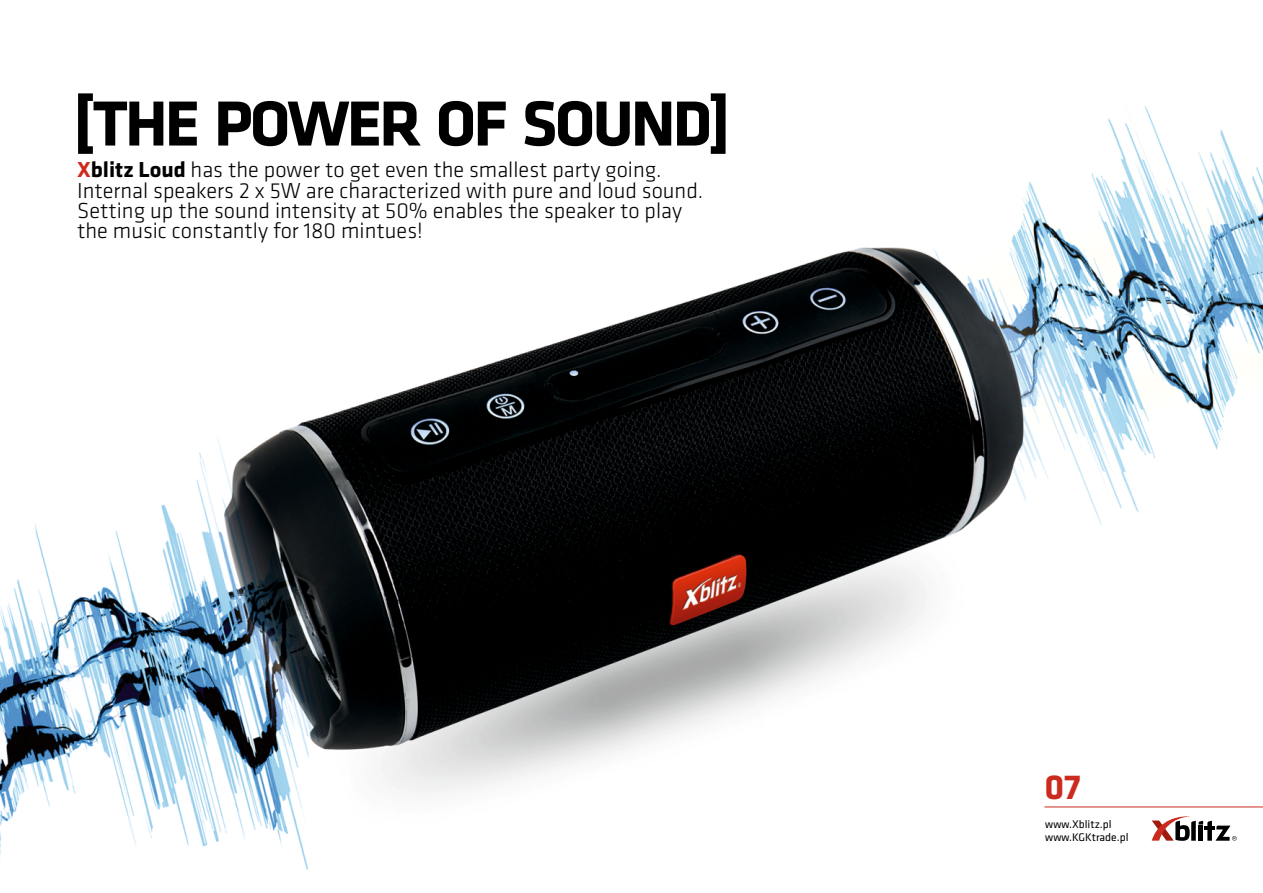
<style>
.page{position:relative;width:1263px;height:893px;background:#fff}
.page>*{position:absolute;margin:0;border:0;box-sizing:border-box;transform-origin:0 0}
.t1{font:700 66px "Klavika";letter-spacing:-.04em;color:#000}
.t2{font:700 36px "Klavika";color:#cb2a1e}
.t3{font:300 22.5px/20.2px "Klavika";color:#000}
.t4{font:11.55px/12.9px "Klavika";color:#000}
.s1{font-weight:700;color:#ce291c}
.s2{font-weight:700}
</style>
<div class="page">
<img style="left:0;top:105px;width:1263px;height:765px">
<hr style="left:1044px;top:806px;width:219px;height:1px;background:#cb2a1e">
<svg style="left:1152px;top:815px;width:85px;height:26px"></svg>
<h1 class="t1" style="left:73px;top:96px;width:659px">[THE POWER OF SOUND]</h1>
<p class="t3" style="left:77px;top:161px;width:628px"><span class="s1">X</span><span class="s2">blitz Loud</span> has the power to get even the smallest party going.<br>Internal speakers 2 x 5W are characterized with pure and loud sound.<br>Setting up the sound intensity at 50% enables the speaker to play the music constantly for 180 mintues!</p>
<h2 class="t2" style="left:1044px;top:772px;width:38px">07</h2>
<p class="t4" style="left:1045px;top:819px;width:85px">www.Xblitz.pl www.KGKtrade.pl</p>
</div>
